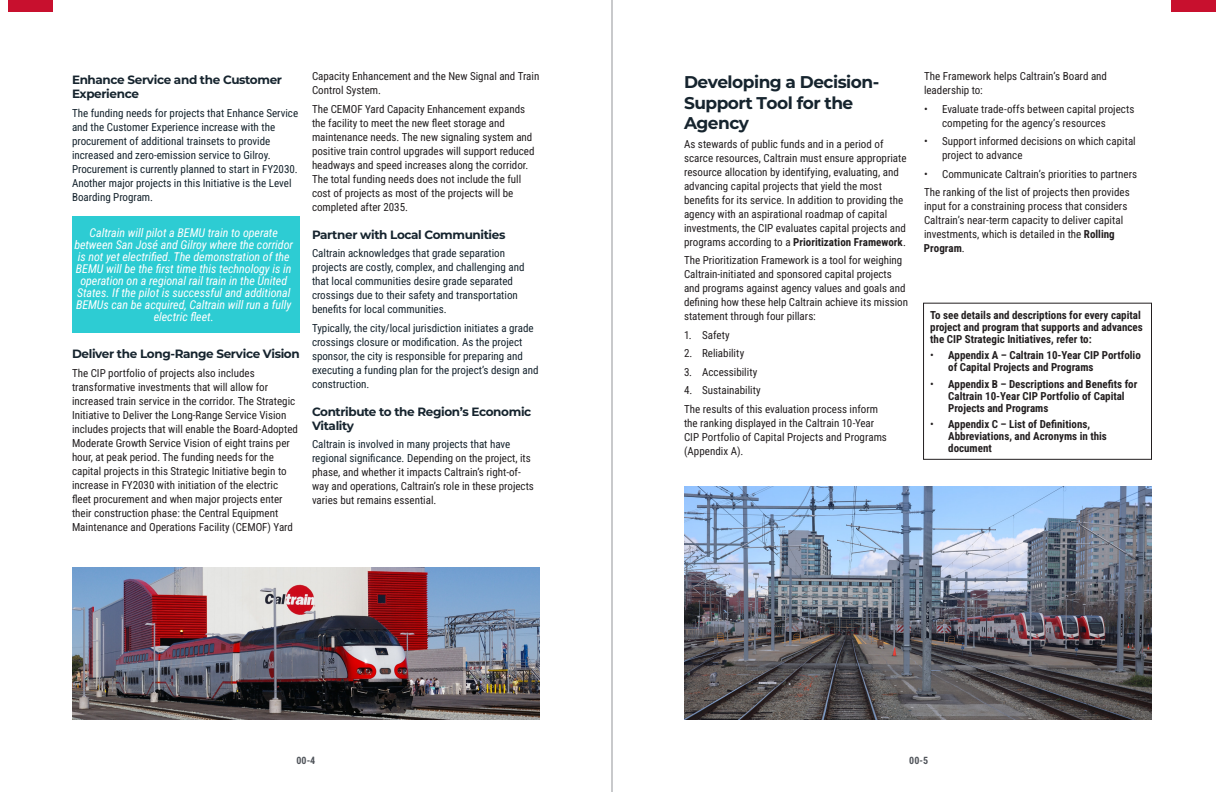
<style>
.page{position:relative;width:1224px;height:792px;background:#fff}
.page>*{position:absolute;margin:0;border:0;box-sizing:border-box;transform-origin:0 0}
.Subtitles_black{font:700 17px/20.4px "Montserrat";letter-spacing:-.03em;color:#16242e}
.Paragraph_italic_black{font:italic 12px/12px "Roboto Condensed";color:#fff;text-align:center}
.Subtitles_black-2{font:700 12px/14.4px "Montserrat";letter-spacing:-.03em;color:#16242e}
.Paragraph_Black{font:11px/14px "Roboto Condensed";color:#231f20}
.Paragraph_Black-2{font:11px/14px "Roboto Condensed";color:#16242e}
.Paragraph_Black-3{font:700 11px/12px "Roboto Condensed";color:#231f20}
.Paragraph_black-do_not_use{font:700 10px "Roboto Condensed";color:#50545a}
.s1{color:#16242e}
.s2{font-weight:700}
.s3{font-weight:400}
</style>
<div class="page">
<hr style="left:612px;top:0;width:1px;height:792px;background:#939598">
<img style="left:72px;top:567px;width:468px;height:153px">
<div style="left:8px;top:0;width:45px;height:12px;background:#c8102e"></div>
<div style="left:1171px;top:0;width:45px;height:12px;background:#c8102e"></div>
<div style="left:72px;top:216px;width:228px;height:117px;background:#2dccd3"></div>
<div style="left:923px;top:303px;width:229px;height:157px;border:1px solid #231f20"></div>
<img style="left:684px;top:486px;width:468px;height:234px">
<p class="Subtitles_black-2" style="left:72px;top:72px;width:212px">Enhance Service and the Customer<br>Experience</p>
<p class="Paragraph_Black-2" style="left:72px;top:105px;width:228px">The funding needs for projects that Enhance Service and the Customer Experience increase with the procurement of additional trainsets to provide increased and zero-emission service to Gilroy.<br>Procurement is currently planned to start in FY2030.<br>Another major projects in this Initiative is the Level Boarding Program.</p>
<p class="Paragraph_italic_black" style="left:74px;top:226px;width:220px">Caltrain will pilot a BEMU train to operate between San José and Gilroy where the corridor is not yet electrified. The demonstration of the BEMU will be the first time this technology is in operation on a regional rail train in the United States. If the pilot is successful and additional BEMUs can be acquired, Caltrain will run a fully electric fleet.</p>
<p class="Subtitles_black-2" style="left:72px;top:346px;width:229px">Deliver the Long-Range Service Vision</p>
<p class="Paragraph_Black" style="left:72px;top:365px;width:227px">The CIP portfolio of projects also includes transformative investments that will allow for increased train service in the corridor. The Strategic Initiative to Deliver the Long-Range Service Vision includes projects that will enable the Board-Adopted Moderate Growth Service Vision of eight trains per hour, at peak period. The funding needs for the capital projects in this Strategic Initiative begin to increase in FY2030 with initiation of the electric fleet procurement and when major projects enter their construction phase: the Central Equipment Maintenance and Operations Facility (CEMOF) Yard</p>
<p class="Paragraph_Black" style="left:312px;top:69px;width:229px">Capacity Enhancement and the New Signal and Train<br>Control System.</p>
<p class="Paragraph_Black" style="left:312px;top:101px;width:224px">The CEMOF Yard Capacity Enhancement expands the facility to meet the new fleet storage and maintenance needs. The new signaling system and positive train control upgrades will support reduced headways and speed increases along the corridor.<br>The total funding needs does not include the full cost of projects as most of the projects will be completed after 2035.</p>
<p class="Subtitles_black-2" style="left:312px;top:227px;width:195px">Partner with Local Communities</p>
<p class="Paragraph_Black-2" style="left:312px;top:246px;width:214px">Caltrain acknowledges that grade separation projects are costly, complex, and challenging and that local communities desire grade separated crossings due to their safety and transportation benefits for local communities.</p>
<p class="Paragraph_Black-2" style="left:312px;top:320px;width:228px">Typically, the city/local jurisdiction initiates a grade crossings closure or modification. As the project sponsor, the city is responsible for preparing and executing a funding plan for the project’s design and construction.</p>
<p class="Subtitles_black-2" style="left:312px;top:403px;width:221px">Contribute to the Region’s Economic<br>Vitality</p>
<p class="Paragraph_Black" style="left:312px;top:437px;width:223px"><span class="s1">Caltrain is involved in many projects that have regional significance. D</span>epending on the project, its phase, and whether it impacts Caltrain’s right-of&shy;way and operations, Caltrain’s role in these projects varies but remains essential.</p>
<p class="Subtitles_black" style="left:684px;top:71px;width:197px">Developing a Decision-<br>Support Tool for the<br>Agency</p>
<p class="Paragraph_Black" style="left:684px;top:136px;width:224px">As stewards of public funds and in a period of scarce resources, Caltrain must ensure appropriate resource allocation by identifying, evaluating, and advancing capital projects that yield the most benefits for its service. In addition to providing the agency with an aspirational roadmap of capital investments, the CIP evaluates capital projects and programs according to a <span class="s2">Prioritization Framework</span>.</p>
<p class="Paragraph_Black" style="left:684px;top:253px;width:226px">The Prioritization Framework is a tool for weighing Caltrain-initiated and sponsored capital projects and programs against agency values and goals and defining how these help Caltrain achieve its mission statement through four pillars:</p>
<p class="Paragraph_Black" style="left:684px;top:327px;width:47px">1. Safety</p>
<p class="Paragraph_Black" style="left:684px;top:346px;width:62px">2. Reliability</p>
<p class="Paragraph_Black" style="left:684px;top:364px;width:75px">3. Accessibility</p>
<p class="Paragraph_Black" style="left:684px;top:383px;width:78px">4. Sustainability</p>
<p class="Paragraph_Black" style="left:684px;top:401px;width:205px">The results of this evaluation process inform the ranking displayed in the Caltrain 10-Year CIP Portfolio of Capital Projects and Programs (Appendix A).</p>
<p class="Paragraph_Black" style="left:924px;top:69px;width:185px">The Framework helps Caltrain’s Board and leadership to:</p>
<p class="Paragraph_Black" style="left:942px;top:101px;width:194px;text-indent:-18px">• Evaluate trade-offs between capital projects competing for the agency’s resources</p>
<p class="Paragraph_Black" style="left:942px;top:134px;width:195px;text-indent:-18px">• Support informed decisions on which capital project to advance</p>
<p class="Paragraph_Black" style="left:924px;top:166px;width:215px">• Communicate Caltrain’s priorities to partners</p>
<p class="Paragraph_Black" style="left:924px;top:185px;width:207px">The ranking of the list of projects then provides input for a constraining process that considers Caltrain’s near-term capacity to deliver capital investments, which is detailed in the <span class="s2">Rolling Program</span>.</p>
<p class="Paragraph_Black-3" style="left:930px;top:308px;width:214px">To see details and descriptions for every capital project and program that supports and advances the CIP Strategic Initiatives, refer to:</p>
<p class="Paragraph_Black-3" style="left:948px;top:349px;width:194px;text-indent:-18px"><span class="s3">•</span> Appendix A – Caltrain 10-Year CIP Portfolio of Capital Projects and Programs</p>
<p class="Paragraph_Black-3" style="left:948px;top:377px;width:191px;text-indent:-18px"><span class="s3">•</span> Appendix B – Descriptions and Benefits for<br>Caltrain 10-Year CIP Portfolio of Capital<br>Projects and Programs</p>
<p class="Paragraph_Black-3" style="left:948px;top:418px;width:160px;text-indent:-18px"><span class="s3">•</span> Appendix C – List of Definitions,<br>Abbreviations, and Acronyms in this document</p>
<p class="Paragraph_black-do_not_use" style="left:297px;top:753px;width:20px">00-4</p>
<p class="Paragraph_black-do_not_use" style="left:909px;top:753px;width:20px">00-5</p>
</div>
